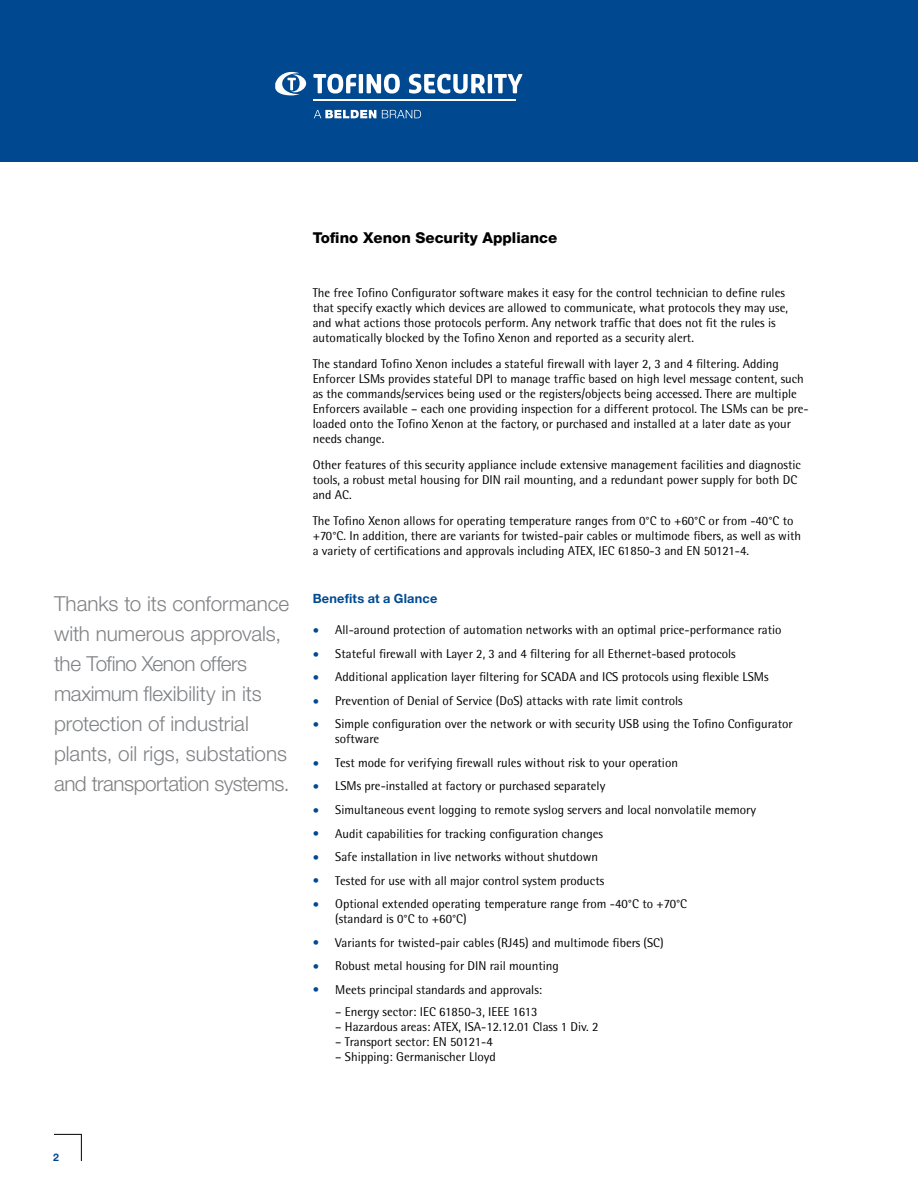
<style>
.page{position:relative;width:918px;height:1188px;background:#fff}
.page>*{position:absolute;margin:0;border:0;box-sizing:border-box;transform-origin:0 0}
.t1{font:300 20.7px/30px "Helvetica Neue";letter-spacing:-.005em;color:#808285}
.t2{font:800 15px "Helvetica Neue";color:#000}
.t3{font:12.75px/15px "Rotis Semi Sans Std";color:#000}
.t4{font:700 12.75px "Helvetica Neue";letter-spacing:.015em;color:#004990}
.t5{font:700 10.5px "Helvetica Neue";color:#004990}
.s1{color:#004990}
</style>
<div class="page">
<div style="left:0;top:0;width:918px;height:162px;background:#004990"></div>
<svg style="left:54px;top:1134px;width:28px;height:27px"></svg>
<svg style="left:279px;top:72px;width:12px;height:5px"></svg>
<img style="left:313px;top:100px;width:203px;height:1px">
<h1 class="t1" style="left:54px;top:589px;width:237px">Thanks to its conformance with numerous approvals, the Tofino Xenon offers maximum flexibility in its protection of industrial plants, oil rigs, substations and transportation systems.</h1>
<p class="t2" style="left:313px;top:229px;width:246px">Tofino Xenon Security Appliance</p>
<p class="t3" style="left:313px;top:285px;width:477px">The free Tofino Configurator software makes it easy for the control technician to define rules that specify exactly which devices are allowed to communicate, what protocols they may use, and what actions those protocols perform. Any network traffic that does not fit the rules is automatically blocked by the Tofino Xenon and reported as a security alert.</p>
<p class="t3" style="left:313px;top:356px;width:497px">The standard Tofino Xenon includes a stateful firewall with layer 2, 3 and 4 filtering. Adding Enforcer LSMs provides stateful DPI to manage traffic based on high level message content, such as the commands/services being used or the registers/objects being accessed. There are multiple Enforcers available – each one providing inspection for a different protocol. The LSMs can be pre&shy;loaded onto the Tofino Xenon at the factory, or purchased and installed at a later date as your needs change.</p>
<p class="t3" style="left:313px;top:457px;width:490px">Other features of this security appliance include extensive management facilities and diagnostic tools, a robust metal housing for DIN rail mounting, and a redundant power supply for both DC and AC.</p>
<p class="t3" style="left:313px;top:513px;width:490px">The Tofino Xenon allows for operating temperature ranges from 0°C to +60°C or from -40°C to +70°C. In addition, there are variants for twisted-pair cables or multimode fibers, as well as with a variety of certifications and approvals including ATEX, IEC 61850-3 and EN 50121-4.</p>
<p class="t4" style="left:313px;top:590px;width:126px">Benefits at a Glance</p>
<p class="t3" style="left:313px;top:622px;width:470px"><span class="s1">•</span> All-around protection of automation networks with an optimal price-performance ratio</p>
<p class="t3" style="left:313px;top:646px;width:425px"><span class="s1">•</span> Stateful firewall with Layer 2, 3 and 4 filtering for all Ethernet-based protocols</p>
<p class="t3" style="left:313px;top:669px;width:457px"><span class="s1">•</span> Additional application layer filtering for SCADA and ICS protocols using flexible LSMs</p>
<p class="t3" style="left:313px;top:693px;width:371px"><span class="s1">•</span> Prevention of Denial of Service (DoS) attacks with rate limit controls</p>
<p class="t3" style="left:335px;top:717px;width:459px;text-indent:-23px"><span class="s1">•</span> Simple configuration over the network or with security USB using the Tofino Configurator software</p>
<p class="t3" style="left:313px;top:755px;width:367px"><span class="s1">•</span> Test mode for verifying firewall rules without risk to your operation</p>
<p class="t3" style="left:313px;top:779px;width:294px"><span class="s1">•</span> LSMs pre-installed at factory or purchased separately</p>
<p class="t3" style="left:313px;top:802px;width:445px"><span class="s1">•</span> Simultaneous event logging to remote syslog servers and local nonvolatile memory</p>
<p class="t3" style="left:313px;top:826px;width:292px"><span class="s1">•</span> Audit capabilities for tracking configuration changes</p>
<p class="t3" style="left:313px;top:849px;width:287px"><span class="s1">•</span> Safe installation in live networks without shutdown</p>
<p class="t3" style="left:313px;top:873px;width:293px"><span class="s1">•</span> Tested for use with all major control system products</p>
<p class="t3" style="left:335px;top:896px;width:353px;text-indent:-23px"><span class="s1">•</span> Optional extended operating temperature range from -40°C to +70°C (standard is 0°C to +60°C)</p>
<p class="t3" style="left:313px;top:935px;width:352px"><span class="s1">•</span> Variants for twisted-pair cables (RJ45) and multimode fibers (SC)</p>
<p class="t3" style="left:313px;top:958px;width:248px"><span class="s1">•</span> Robust metal housing for DIN rail mounting</p>
<p class="t3" style="left:313px;top:982px;width:231px"><span class="s1">•</span> Meets principal standards and approvals:</p>
<p class="t3" style="left:335px;top:1004px;width:204px">– Energy sector: IEC 61850-3, IEEE 1613</p>
<p class="t3" style="left:335px;top:1019px;width:265px">– Hazardous areas: ATEX, ISA-12.12.01 Class 1 Div. 2</p>
<p class="t3" style="left:335px;top:1034px;width:159px">– Transport sector: EN 50121-4</p>
<p class="t3" style="left:335px;top:1049px;width:162px">– Shipping: Germanischer Lloyd</p>
<p class="t5" style="left:53px;top:1151px;width:7px">2</p>
</div>
